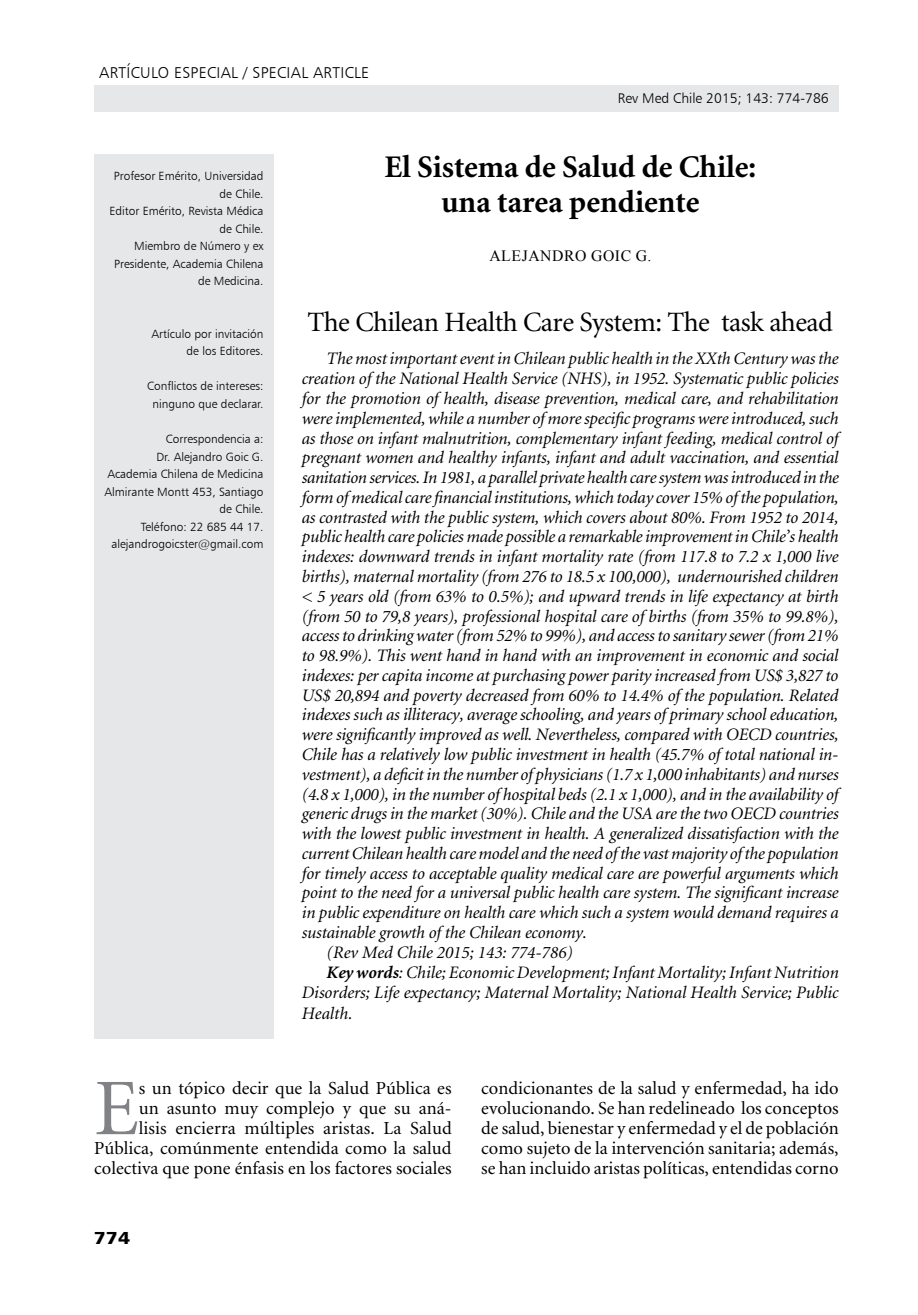
<style>
.page{position:relative;width:918px;height:1315px;background:#fff}
.page>*{position:absolute;margin:0;border:0;box-sizing:border-box;transform-origin:0 0}
.t1{font:80.33px "Minion";color:#808285}
.t2{font:700 31.5px/35px "Minion";color:#000;text-align:center}
.t3{font:28px "Minion";letter-spacing:-.02em;color:#000}
.t4{font:18.38px/20.1px "Minion";color:#000;text-align:right}
.t5{font:italic 17.5px "Minion";letter-spacing:-.01em;color:#000}
.t6{font:17.5px "Humanist 777 BT Black B";color:#000;scale:1.1 1}
.t7{font:15.75px "Humanist 777 BT Light B";letter-spacing:.02em;color:#000}
.t8{font:15.75px "Times New Roman";letter-spacing:.035em;color:#000}
.t9{font:14px "Humanist 777 BT Light B";color:#000}
.t10{font:11.9px/17.5px "Humanist 777 BT Light B";color:#000;text-align:right}
.s1{font-weight:700}
</style>
<div class="page">
<div style="left:94px;top:85px;width:744px;height:26px;background:#e6e7e8"></div>
<div style="left:94px;top:154px;width:179px;height:884px;background:#e6e7e8"></div>
<p class="t7" style="left:99px;top:63px;width:41px">Artículo</p>
<p class="t7" style="left:174px;top:63px;width:17px">Especial</p>
<p class="t7" style="left:243px;top:63px;width:26px">/ Special</p>
<p class="t7" style="left:313px;top:63px;width:19px">Article</p>
<p class="t9" style="left:618px;top:90px;width:212px">Rev Med Chile 2015; 143: 774-786</p>
<p class="t10" style="left:109px;top:167px;width:156px">Profesor Emérito, Universidad de Chile.<br>Editor Emérito, Revista Médica de Chile.<br>Miembro de Número y ex<br>Presidente, Academia Chilena de Medicina.</p>
<h2 class="t2" style="left:384px;top:151px;width:373px">El Sistema de Salud de Chile: una tarea pendiente</h2>
<p class="t8" style="left:489px;top:245px;width:163px">ALEJANDRO GOIC G.</p>
<p class="t10" style="left:151px;top:325px;width:114px">Artículo por invitación de los Editores.</p>
<p class="t10" style="left:147px;top:377px;width:118px;text-align:center">Conflictos de intereses: ninguno que declarar.</p>
<p class="t10" style="left:104px;top:430px;width:161px">Correspondencia a:<br>Dr. Alejandro Goic G.<br>Academia Chilena de Medicina<br>Almirante Montt 453, Santiago de Chile.<br>Teléfono: 22 685 44 17. alejandrogoicster@gmail.com</p>
<h3 class="t3" style="left:307px;top:308px;width:527px">The Chilean Health Care System: The task ahead</h3>
<p class="t5" style="left:327px;top:350px;width:513px">The most important event in Chilean public health in the XXth Century was the</p>
<p class="t5" style="left:302px;top:370px;width:538px">creation of the National Health Service (NHS), in 1952. Systematic public policies</p>
<p class="t5" style="left:302px;top:390px;width:538px">for the promotion of health, disease prevention, medical care, and rehabilitation</p>
<p class="t5" style="left:302px;top:409px;width:538px">were implemented, while a number of more specific programs were introduced, such</p>
<p class="t5" style="left:302px;top:429px;width:538px">as those on infant malnutrition, complementary infant feeding, medical control of</p>
<p class="t5" style="left:302px;top:449px;width:538px">pregnant women and healthy infants, infant and adult vaccination, and essential</p>
<p class="t5" style="left:302px;top:469px;width:539px">sanitation services. In 1981, a parallel private health care system was introduced in the</p>
<p class="t5" style="left:302px;top:488px;width:538px">form of medical care financial institutions, which today cover 15% of the population,</p>
<p class="t5" style="left:302px;top:508px;width:538px">as contrasted with the public system, which covers about 80%. From 1952 to 2014,</p>
<p class="t5" style="left:302px;top:528px;width:538px">public health care policies made possible a remarkable improvement in Chile’s health</p>
<p class="t5" style="left:302px;top:548px;width:538px">indexes: downward trends in infant mortality rate (from 117.8 to 7.2 x 1,000 live</p>
<p class="t5" style="left:302px;top:568px;width:538px">births), maternal mortality (from 276 to 18.5 x 100,000), undernourished children</p>
<p class="t5" style="left:302px;top:587px;width:538px">&lt; 5 years old (from 63% to 0.5%); and upward trends in life expectancy at birth</p>
<p class="t5" style="left:302px;top:607px;width:538px">(from 50 to 79,8 years), professional hospital care of births (from 35% to 99.8%),</p>
<p class="t5" style="left:302px;top:627px;width:538px">access to drinking water (from 52% to 99%), and access to sanitary sewer (from 21%</p>
<p class="t5" style="left:302px;top:647px;width:538px">to 98.9%). This went hand in hand with an improvement in economic and social</p>
<p class="t5" style="left:302px;top:666px;width:538px">indexes: per capita income at purchasing power parity increased from US$ 3,827 to</p>
<p class="t5" style="left:302px;top:686px;width:538px">US$ 20,894 and poverty decreased from 60% to 14.4% of the population. Related</p>
<p class="t5" style="left:302px;top:706px;width:538px">indexes such as illiteracy, average schooling, and years of primary school education,</p>
<p class="t5" style="left:302px;top:726px;width:538px">were significantly improved as well. Nevertheless, compared with OECD countries,</p>
<p class="t5" style="left:302px;top:746px;width:538px">Chile has a relatively low public investment in health (45.7% of total national in-</p>
<p class="t5" style="left:302px;top:765px;width:538px">vestment), a deficit in the number of physicians (1.7 x 1,000 inhabitants) and nurses</p>
<p class="t5" style="left:302px;top:785px;width:538px">(4.8 x 1,000), in the number of hospital beds (2.1 x 1,000), and in the availability of</p>
<p class="t5" style="left:302px;top:805px;width:538px">generic drugs in the market (30%). Chile and the USA are the two OECD countries</p>
<p class="t5" style="left:302px;top:825px;width:538px">with the lowest public investment in health. A generalized dissatisfaction with the</p>
<p class="t5" style="left:302px;top:844px;width:538px">current Chilean health care model and the need of the vast majority of the population</p>
<p class="t5" style="left:302px;top:864px;width:538px">for timely access to acceptable quality medical care are powerful arguments which</p>
<p class="t5" style="left:302px;top:884px;width:538px">point to the need for a universal public health care system. The significant increase</p>
<p class="t5" style="left:302px;top:904px;width:538px">in public expenditure on health care which such a system would demand requires a</p>
<p class="t5" style="left:302px;top:924px;width:287px">sustainable growth of the Chilean economy.</p>
<p class="t5" style="left:327px;top:944px;width:248px">(Rev Med Chile 2015; 143: 774-786)</p>
<p class="t5" style="left:327px;top:964px;width:514px"><span class="s1">Key words</span>: Chile; Economic Development; Infant Mortality; Infant Nutrition</p>
<p class="t5" style="left:302px;top:984px;width:538px">Disorders; Life expectancy; Maternal Mortality; National Health Service; Public</p>
<p class="t5" style="left:302px;top:1004px;width:52px">Health.</p>
<p class="t4" style="left:94px;top:1078px;width:359px">s un tópico decir que la Salud Pública es<br>un asunto muy complejo y que su aná-<br>lisis encierra múltiples aristas. La Salud Pública, comúnmente entendida como la salud colectiva que pone énfasis en los factores sociales</p>
<p class="t4" style="left:481px;top:1078px;width:359px;text-align:justify">condicionantes de la salud y enfermedad, ha ido evolucionando. Se han redelineado los conceptos de salud, bienestar y enfermedad y el de población como sujeto de la intervención sanitaria; además, se han incluido aristas políticas, entendidas corno</p>
<h1 class="t1" style="left:94px;top:1069px;width:46px">E</h1>
<p class="t6" style="left:94px;top:1226px;width:34px">774</p>
</div>
